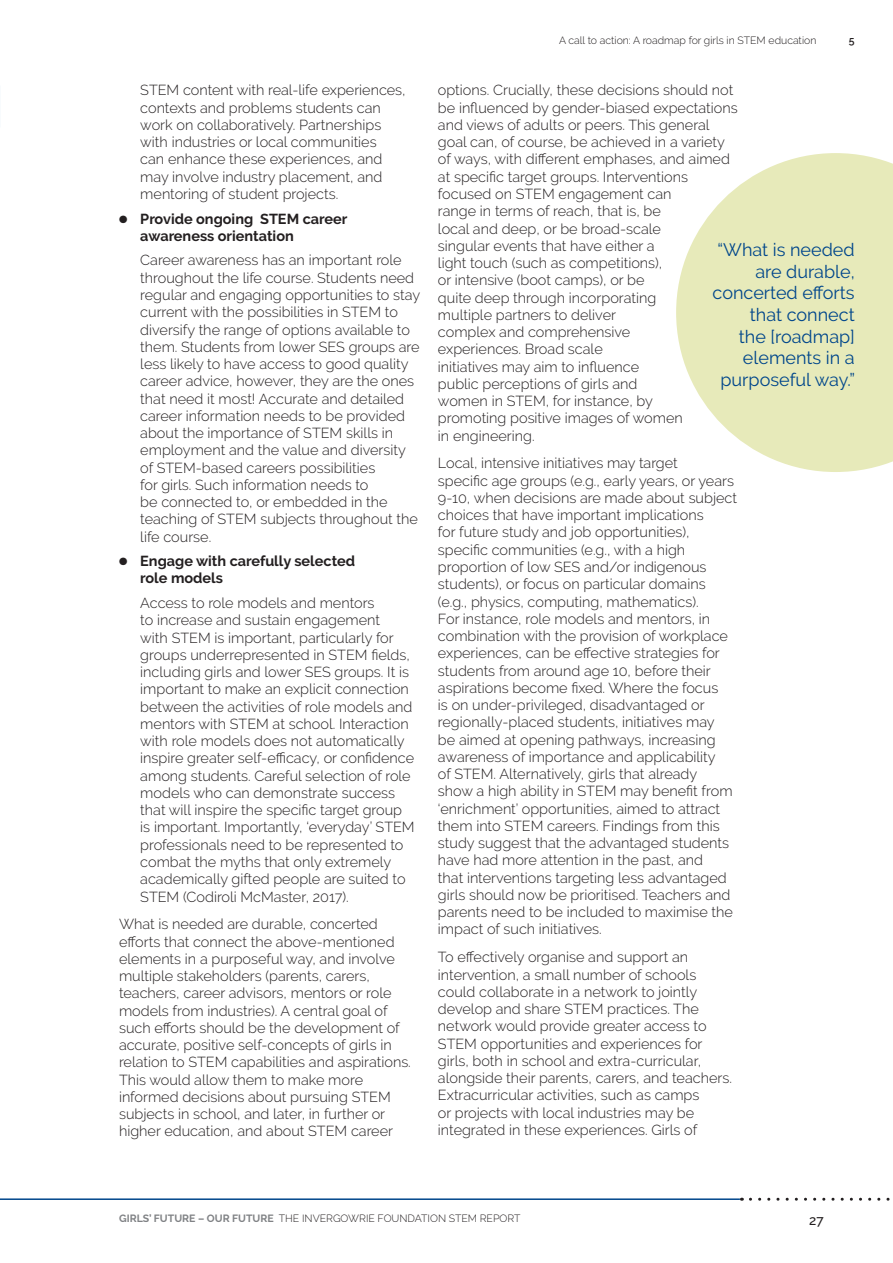
<style>
.page{position:relative;width:893px;height:1263px;background:#fff}
.page>*{position:absolute;margin:0;border:0;box-sizing:border-box;transform-origin:0 0}
.t1{font:18px/21.8px "Raleway";color:#00468b;text-align:right}
.t2{font:300 14.4px/17.2px "Raleway";color:#231f20}
.t3{font:700 14.4px/17.2px "Raleway";color:#231f20}
.t4{font:500 13.5px "Raleway";color:#231f20}
.t5{font:300 10.5px "Raleway";color:#231f20}
.t6{font:600 10.5px "Raleway";color:#231f20}
.s1{font-weight:700;color:#808285}
</style>
<div class="page">
<svg style="left:750px;top:1198px;width:140px;height:3px"></svg>
<hr style="left:0;top:1198px;width:740px;height:2px;background:#00468b">
<svg style="left:676px;top:153px;width:217px;height:319px;fill:#e7eaba"></svg>
<p class="t2" style="left:140px;top:82px;width:267px">STEM content with real-life experiences, contexts and problems students can work on collaboratively. Partnerships with industries or local communities<br>can enhance these experiences, and may involve industry placement, and mentoring of student projects.</p>
<p class="t3" style="left:140px;top:210px;width:208px;text-indent:-21px">● Provide ongoing STEM career awareness orientation</p>
<p class="t2" style="left:140px;top:252px;width:281px">Career awareness has an important role throughout the life course. Students need regular and engaging opportunities to stay current with the possibilities in STEM to diversify the range of options available to them. Students from lower SES groups are less likely to have access to good quality career advice, however, they are the ones that need it most! Accurate and detailed career information needs to be provided about the importance of STEM skills in employment and the value and diversity of STEM-based careers possibilities<br>for girls. Such information needs to<br>be connected to, or embedded in the teaching of STEM subjects throughout the life course.</p>
<p class="t3" style="left:140px;top:553px;width:216px;text-indent:-21px">● Engage with carefully selected role models</p>
<p class="t2" style="left:140px;top:594px;width:276px">Access to role models and mentors<br>to increase and sustain engagement<br>with STEM is important, particularly for groups underrepresented in STEM fields, including girls and lower SES groups. It is important to make an explicit connection between the activities of role models and mentors with STEM at school. Interaction with role models does not automatically inspire greater self-efficacy, or confidence among students. Careful selection of role models who can demonstrate success that will inspire the specific target group is important. Importantly, ‘everyday’ STEM professionals need to be represented to combat the myths that only extremely academically gifted people are suited to STEM (Codiroli McMaster, 2017).</p>
<p class="t2" style="left:119px;top:916px;width:293px">What is needed are durable, concerted efforts that connect the above-mentioned elements in a purposeful way, and involve multiple stakeholders (parents, carers, teachers, career advisors, mentors or role models from industries). A central goal of such efforts should be the development of accurate, positive self-concepts of girls in relation to STEM capabilities and aspirations.<br>This would allow them to make more informed decisions about pursuing STEM subjects in school, and later, in further or higher education, and about STEM career</p>
<p class="t5" style="left:559px;top:34px;width:259px">A call to action: A roadmap for girls in STEM education</p>
<p class="t6" style="left:849px;top:34px;width:7px">5</p>
<p class="t2" style="left:438px;top:82px;width:301px">options. Crucially, these decisions should not be influenced by gender-biased expectations and views of adults or peers. This general goal can, of course, be achieved in a variety of ways, with different emphases, and aimed at specific target groups. Interventions focused on STEM engagement can<br>range in terms of reach, that is, be<br>local and deep, or be broad-scale<br>singular events that have either a<br>light touch (such as competitions),<br>or intensive (boot camps), or be<br>quite deep through incorporating<br>multiple partners to deliver<br>complex and comprehensive<br>experiences. Broad scale<br>initiatives may aim to influence<br>public perceptions of girls and<br>women in STEM, for instance, by<br>promoting positive images of women<br>in engineering.</p>
<p class="t2" style="left:438px;top:455px;width:301px">Local, intensive initiatives may target<br>specific age groups (e.g., early years, or years 9-10, when decisions are made about subject choices that have important implications<br>for future study and job opportunities), specific communities (e.g., with a high proportion of low SES and/or indigenous students), or focus on particular domains (e.g., physics, computing, mathematics).<br>For instance, role models and mentors, in combination with the provision of workplace experiences, can be effective strategies for students from around age 10, before their aspirations become fixed. Where the focus<br>is on under-privileged, disadvantaged or regionally-placed students, initiatives may<br>be aimed at opening pathways, increasing awareness of importance and applicability<br>of STEM. Alternatively, girls that already<br>show a high ability in STEM may benefit from ‘enrichment’ opportunities, aimed to attract them into STEM careers. Findings from this study suggest that the advantaged students have had more attention in the past, and<br>that interventions targeting less advantaged girls should now be prioritised. Teachers and parents need to be included to maximise the impact of such initiatives.</p>
<p class="t2" style="left:438px;top:948px;width:295px">To effectively organise and support an intervention, a small number of schools could collaborate in a network to jointly develop and share STEM practices. The network would provide greater access to STEM opportunities and experiences for girls, both in school and extra-curricular, alongside their parents, carers, and teachers.<br>Extracurricular activities, such as camps<br>or projects with local industries may be integrated in these experiences. Girls of</p>
<p class="t1" style="left:713px;top:238px;width:144px">“What is needed are durable, concerted efforts that connect<br>the [roadmap] elements in a purposeful way.”</p>
<p class="t5" style="left:119px;top:1212px;width:403px"><span class="s1">GIRLS’ FUTURE – OUR FUTURE</span> THE INVERGOWRIE FOUNDATION STEM REPORT</p>
<p class="t4" style="left:809px;top:1212px;width:16px">27</p>
</div>
